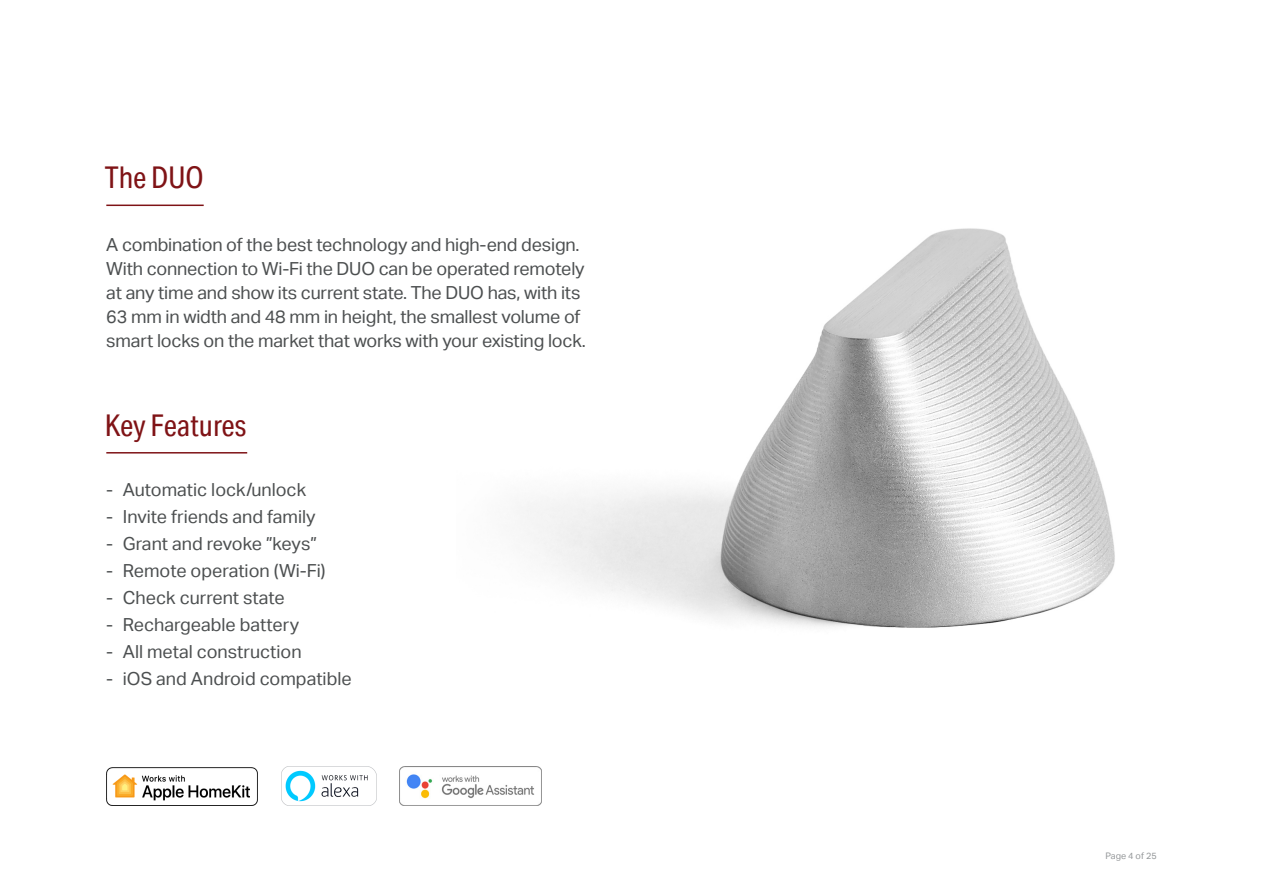
<style>
.page{position:relative;width:1263px;height:893px;background:#fff}
.page>*{position:absolute;margin:0;border:0;box-sizing:border-box;transform-origin:0 0}
.Subtitle{font:30px "Aktiv Grotesk Cd";color:#7f1316}
.Body_text{font:18px/24px "Aktiv Grotesk";letter-spacing:-.01em;color:#4c4f50}
.Body_text_list{font:18px "Aktiv Grotesk";color:#4c4f50}
.t1{font:9px "Aktiv Grotesk";color:#939698}
</style>
<div class="page">
<img style="left:456px;top:228px;width:659px;height:539px">
<img style="left:399px;top:767px;width:143px;height:38px">
<img style="left:281px;top:767px;width:95px;height:38px">
<img style="left:106px;top:767px;width:152px;height:38px">
<hr style="left:106px;top:205px;width:98px;height:1px;background:#7f1316">
<hr style="left:106px;top:452px;width:141px;height:2px;background:#7f1316">
<p class="Subtitle" style="left:105px;top:160px;width:100px">The DUO</p>
<p class="Body_text" style="left:106px;top:233px;width:481px">A combination of the best technology and high-end design.<br>With connection to Wi-Fi the DUO can be operated remotely at any time and show its current state. The DUO has, with its 63 mm in width and 48 mm in height, the smallest volume of smart locks on the market that works with your existing lock.</p>
<p class="Subtitle" style="left:105px;top:407px;width:143px">Key Features</p>
<p class="Body_text_list" style="left:106px;top:480px;width:9px">-</p>
<p class="Body_text_list" style="left:106px;top:507px;width:9px">-</p>
<p class="Body_text_list" style="left:106px;top:534px;width:9px">-</p>
<p class="Body_text_list" style="left:106px;top:561px;width:9px">-</p>
<p class="Body_text_list" style="left:106px;top:588px;width:9px">-</p>
<p class="Body_text_list" style="left:106px;top:615px;width:9px">-</p>
<p class="Body_text_list" style="left:106px;top:642px;width:9px">-</p>
<p class="Body_text_list" style="left:106px;top:669px;width:9px">-</p>
<p class="Body_text_list" style="left:123px;top:480px;width:185px">Automatic lock/unlock</p>
<p class="Body_text_list" style="left:123px;top:507px;width:194px">Invite friends and family</p>
<p class="Body_text_list" style="left:123px;top:534px;width:196px">Grant and revoke ”keys”</p>
<p class="Body_text_list" style="left:123px;top:561px;width:204px">Remote operation (Wi-Fi)</p>
<p class="Body_text_list" style="left:123px;top:588px;width:163px">Check current state</p>
<p class="Body_text_list" style="left:123px;top:615px;width:178px">Rechargeable battery</p>
<p class="Body_text_list" style="left:123px;top:642px;width:180px">All metal construction</p>
<p class="Body_text_list" style="left:123px;top:669px;width:230px">iOS and Android compatible</p>
<p class="t1" style="left:1105px;top:851px;width:53px">Page 4 of 25</p>
</div>
